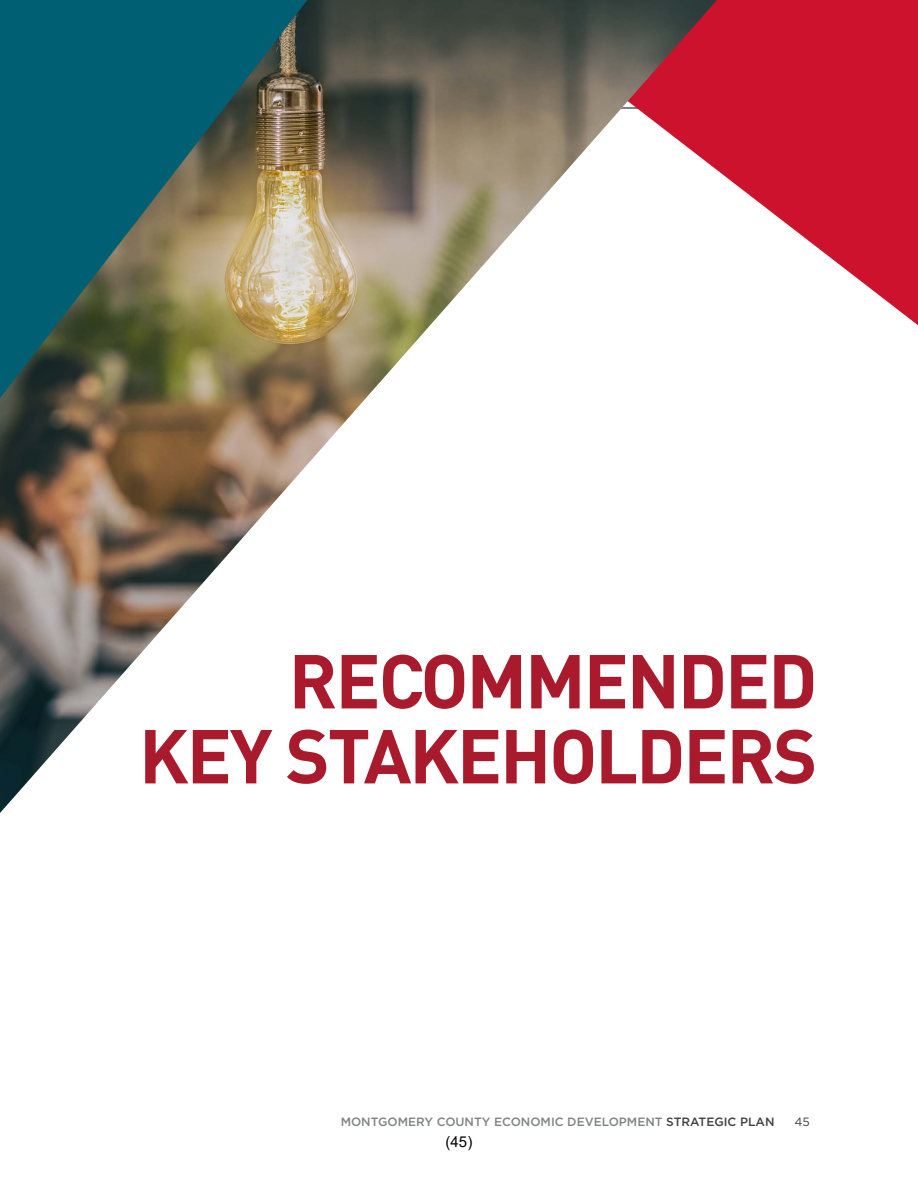
<style>
.page{position:relative;width:918px;height:1188px;background:#fff}
.page>*{position:absolute;margin:0;border:0;box-sizing:border-box;transform-origin:0 0}
.t1{font:700 75px/75px "DIN Pro";letter-spacing:-.03em;color:#a91a2d;text-align:right}
.t2{font:15px "Arial";color:#000}
.t3{font:500 12px "Gotham";color:#808285}
.t4{font:12px "Gotham";color:#414042}
.s1{color:#414042}
</style>
<div class="page">
<svg style="left:717px;top:0;width:201px;height:325px;fill:#cd122d"></svg>
<img style="left:0;top:0;width:717px;height:813px">
<img style="left:0;top:0;width:308px;height:398px">
<h1 class="t1" style="left:139px;top:641px;width:680px">RECOMMENDED<br>KEY STAKEHOLDERS</h1>
<p class="t3" style="left:341px;top:1114px;width:435px">MONTGOMERY COUNTY ECONOMIC DEVELOPMENT <span class="s1">STRATEGIC PLAN</span></p>
<p class="t4" style="left:795px;top:1115px;width:17px">45</p>
<p class="t2" style="left:446px;top:1132px;width:28px">(45)</p>
</div>
